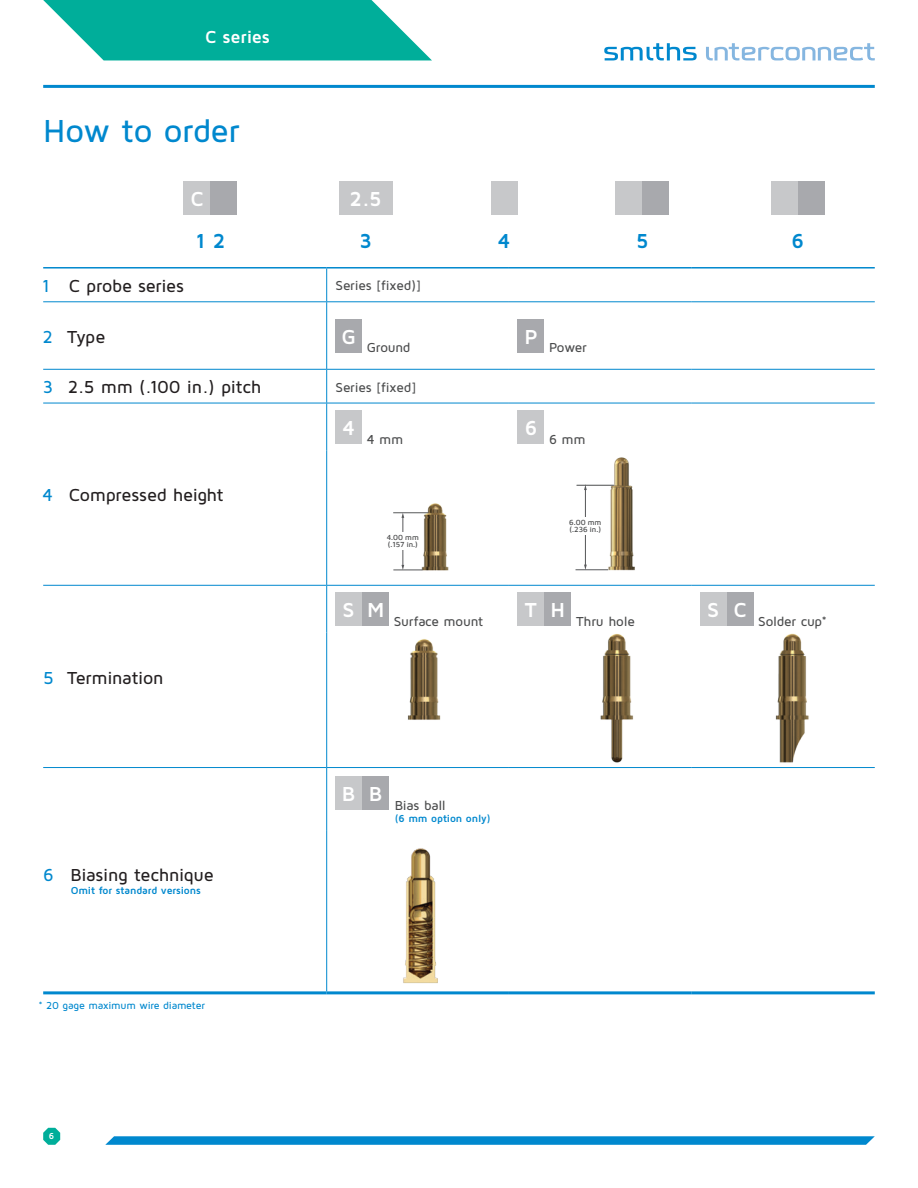
<style>
.page{position:relative;width:918px;height:1188px;background:#fff}
.page>*{position:absolute;margin:0;border:0;box-sizing:border-box;transform-origin:0 0}
.Heading_1{font:500 33px "Maven Pro";letter-spacing:-.015em;color:#0088ce}
.HowTo_Digit_2{font:700 21px "Maven Pro";color:#fff}
.t1{font:700 21px "Maven Pro";color:#0088ce}
.t2{font:500 18px "Maven Pro";letter-spacing:-.015em;color:#231f20}
.t3{font:700 18px "Maven Pro";letter-spacing:-.01em;color:#fff}
.Table_Text{font:500 13.5px "Maven Pro";letter-spacing:-.015em;color:#4b4c4d}
.Bullet_Num_01{font:700 10.5px "Maven Pro";letter-spacing:-.015em;color:#0088ce}
.Text_note{font:500 10.5px "Maven Pro";letter-spacing:-.02em;color:#0088ce}
.t4{font:700 9px "Maven Pro";color:#fff}
.t5{font:500 7.65px/7.2px "Maven Pro";color:#4b4c4d}
.t6{font:500 7.5px/7.2px "Maven Pro";color:#4b4c4d}
.s1{color:#0088ce}
</style>
<div class="page">
<svg style="left:105px;top:1136px;width:770px;height:9px;background:#108fd1"></svg>
<hr style="left:45px;top:85px;width:828px;height:3px;background:#0088ce">
<svg style="left:43px;top:0;width:389px;height:60px"></svg>
<svg style="left:604px;top:43px;width:93px;height:17px"></svg>
<svg style="left:706px;top:43px;width:169px;height:17px"></svg>
<svg style="left:43px;top:1128px;width:17px;height:17px"></svg>
<div style="left:183px;top:181px;width:27px;height:33px;background:#c7c8ca"></div>
<div style="left:210px;top:181px;width:27px;height:33px;background:#a8a9ad"></div>
<div style="left:339px;top:181px;width:54px;height:33px;background:#c7c8ca"></div>
<div style="left:491px;top:181px;width:27px;height:33px;background:#c7c8ca"></div>
<div style="left:615px;top:181px;width:27px;height:33px;background:#c7c8ca"></div>
<div style="left:642px;top:181px;width:27px;height:33px;background:#a8a9ad"></div>
<div style="left:771px;top:181px;width:27px;height:33px;background:#c7c8ca"></div>
<div style="left:798px;top:181px;width:27px;height:33px;background:#a8a9ad"></div>
<hr style="left:43px;top:301px;width:284px;height:1px;background:#0088ce">
<hr style="left:326px;top:269px;width:1px;height:32px;background:#0088ce">
<hr style="left:326px;top:302px;width:1px;height:67px;background:#0088ce">
<hr style="left:326px;top:370px;width:1px;height:33px;background:#0088ce">
<hr style="left:326px;top:403px;width:1px;height:47px;background:#0088ce">
<hr style="left:326px;top:450px;width:1px;height:135px;background:#0088ce">
<hr style="left:327px;top:301px;width:182px;height:1px;background:#0088ce">
<hr style="left:509px;top:301px;width:182px;height:1px;background:#0088ce">
<hr style="left:691px;top:301px;width:184px;height:1px;background:#0088ce">
<hr style="left:327px;top:369px;width:182px;height:1px;background:#0088ce">
<hr style="left:327px;top:403px;width:182px;height:1px;background:#0088ce">
<hr style="left:43px;top:369px;width:284px;height:1px;background:#0088ce">
<hr style="left:43px;top:403px;width:284px;height:1px;background:#0088ce">
<hr style="left:509px;top:369px;width:182px;height:1px;background:#0088ce">
<hr style="left:691px;top:369px;width:184px;height:1px;background:#0088ce">
<hr style="left:509px;top:403px;width:182px;height:1px;background:#0088ce">
<hr style="left:691px;top:403px;width:184px;height:1px;background:#0088ce">
<hr style="left:43px;top:585px;width:284px;height:1px;background:#0088ce">
<hr style="left:326px;top:586px;width:1px;height:47px;background:#0088ce">
<hr style="left:326px;top:633px;width:1px;height:134px;background:#0088ce">
<hr style="left:326px;top:768px;width:1px;height:63px;background:#0088ce">
<hr style="left:326px;top:831px;width:1px;height:160px;background:#0088ce">
<hr style="left:327px;top:585px;width:182px;height:1px;background:#0088ce">
<hr style="left:509px;top:585px;width:182px;height:1px;background:#0088ce">
<hr style="left:691px;top:585px;width:184px;height:1px;background:#0088ce">
<hr style="left:43px;top:767px;width:284px;height:1px;background:#0088ce">
<hr style="left:327px;top:767px;width:182px;height:1px;background:#0088ce">
<hr style="left:509px;top:767px;width:182px;height:1px;background:#0088ce">
<hr style="left:691px;top:767px;width:184px;height:1px;background:#0088ce">
<hr style="left:43px;top:991px;width:284px;height:3px;background:#0088ce">
<hr style="left:327px;top:991px;width:182px;height:3px;background:#0088ce">
<hr style="left:509px;top:991px;width:182px;height:3px;background:#0088ce">
<hr style="left:691px;top:991px;width:184px;height:3px;background:#0088ce">
<hr style="left:43px;top:267px;width:284px;height:2px;background:#0088ce">
<hr style="left:327px;top:267px;width:182px;height:2px;background:#0088ce">
<hr style="left:509px;top:267px;width:182px;height:2px;background:#0088ce">
<hr style="left:691px;top:267px;width:184px;height:2px;background:#0088ce">
<div style="left:335px;top:319px;width:27px;height:33px;background:#a8a9ad"></div>
<div style="left:517px;top:319px;width:27px;height:33px;background:#a8a9ad"></div>
<div style="left:335px;top:410px;width:27px;height:34px;background:#c7c8ca"></div>
<div style="left:517px;top:410px;width:27px;height:34px;background:#c7c8ca"></div>
<img style="left:415px;top:503px;width:34px;height:68px">
<hr style="left:403px;top:517px;width:1px;height:49px;background:#57585a">
<div style="left:397px;top:532px;width:18px;height:18px;background:#fff"></div>
<hr style="left:393px;top:513px;width:35px;height:1px;background:#57585a">
<svg style="left:393px;top:565px;width:29px;height:6px"></svg>
<img style="left:597px;top:457px;width:38px;height:114px">
<hr style="left:577px;top:485px;width:37px;height:1px;background:#57585a">
<hr style="left:576px;top:570px;width:32px;height:1px;background:#57585a">
<hr style="left:585px;top:489px;width:1px;height:77px;background:#57585a">
<svg style="left:584px;top:485px;width:3px;height:5px"></svg>
<div style="left:579px;top:517px;width:18px;height:18px;background:#fff"></div>
<div style="left:335px;top:592px;width:27px;height:34px;background:#c7c8ca"></div>
<div style="left:362px;top:592px;width:27px;height:34px;background:#a8a9ad"></div>
<div style="left:517px;top:592px;width:27px;height:34px;background:#c7c8ca"></div>
<div style="left:544px;top:592px;width:27px;height:34px;background:#a8a9ad"></div>
<div style="left:700px;top:592px;width:27px;height:34px;background:#c7c8ca"></div>
<div style="left:727px;top:592px;width:27px;height:34px;background:#a8a9ad"></div>
<img style="left:408px;top:639px;width:33px;height:81px">
<img style="left:600px;top:634px;width:34px;height:129px">
<img style="left:775px;top:633px;width:34px;height:130px">
<div style="left:335px;top:776px;width:27px;height:34px;background:#c7c8ca"></div>
<div style="left:362px;top:776px;width:27px;height:34px;background:#a8a9ad"></div>
<img style="left:403px;top:848px;width:35px;height:135px">
<p class="t3" style="left:205px;top:25px;width:66px">C series</p>
<p class="Heading_1" style="left:43px;top:110px;width:198px">How to order</p>
<p class="HowTo_Digit_2" style="left:190px;top:186px;width:15px">C</p>
<p class="HowTo_Digit_2" style="left:350px;top:186px;width:34px">2.5</p>
<p class="t1" style="left:196px;top:228px;width:31px">1 2</p>
<p class="t1" style="left:359px;top:228px;width:14px">3</p>
<p class="t1" style="left:498px;top:228px;width:14px">4</p>
<p class="t1" style="left:636px;top:228px;width:14px">5</p>
<p class="t1" style="left:791px;top:228px;width:14px">6</p>
<p class="t2" style="left:42px;top:275px;width:144px"><span class="s1">1</span> C probe series</p>
<p class="Table_Text" style="left:336px;top:277px;width:87px">Series [fixed)]</p>
<p class="t2" style="left:42px;top:325px;width:65px"><span class="s1">2</span> Type</p>
<p class="HowTo_Digit_2" style="left:341px;top:323px;width:16px">G</p>
<p class="Table_Text" style="left:367px;top:339px;width:45px">Ground</p>
<p class="t2" style="left:43px;top:376px;width:220px"><span class="s1">3</span> 2.5 mm (.100 in.) pitch</p>
<p class="Table_Text" style="left:336px;top:379px;width:82px">Series [fixed]</p>
<p class="t2" style="left:42px;top:484px;width:183px"><span class="s1">4</span> Compressed height</p>
<p class="t2" style="left:43px;top:666px;width:122px"><span class="s1">5</span> Termination</p>
<p class="HowTo_Digit_2" style="left:342px;top:415px;width:14px">4</p>
<p class="Table_Text" style="left:367px;top:431px;width:38px">4 mm</p>
<p class="t6" style="left:387px;top:533px;width:33px">4.00 mm (.157 in.)</p>
<p class="HowTo_Digit_2" style="left:343px;top:597px;width:14px">S</p>
<p class="HowTo_Digit_2" style="left:367px;top:597px;width:19px">M</p>
<p class="Table_Text" style="left:394px;top:613px;width:91px">Surface mount</p>
<p class="HowTo_Digit_2" style="left:524px;top:323px;width:15px">P</p>
<p class="Table_Text" style="left:549px;top:339px;width:39px">Power</p>
<p class="HowTo_Digit_2" style="left:525px;top:415px;width:14px">6</p>
<p class="Table_Text" style="left:549px;top:431px;width:38px">6 mm</p>
<p class="t5" style="left:569px;top:518px;width:34px">6.00 mm (.236 in.)</p>
<p class="HowTo_Digit_2" style="left:525px;top:597px;width:13px">T</p>
<p class="HowTo_Digit_2" style="left:551px;top:597px;width:16px">H</p>
<p class="Table_Text" style="left:576px;top:613px;width:60px">Thru hole</p>
<p class="t2" style="left:43px;top:864px;width:172px"><span class="s1">6</span> Biasing technique</p>
<p class="Bullet_Num_01" style="left:71px;top:883px;width:132px">Omit for standard versions</p>
<p class="HowTo_Digit_2" style="left:342px;top:781px;width:15px">B</p>
<p class="HowTo_Digit_2" style="left:369px;top:781px;width:15px">B</p>
<p class="Table_Text" style="left:395px;top:797px;width:53px">Bias ball</p>
<p class="Bullet_Num_01" style="left:395px;top:812px;width:97px">(6 mm option only)</p>
<p class="Text_note" style="left:38px;top:999px;width:168px">* 20 gage maximum wire diameter</p>
<p class="t4" style="left:49px;top:1131px;width:7px">6</p>
<p class="HowTo_Digit_2" style="left:707px;top:597px;width:14px">S</p>
<p class="HowTo_Digit_2" style="left:734px;top:597px;width:15px">C</p>
<p class="Table_Text" style="left:758px;top:613px;width:70px">Solder cup*</p>
</div>
